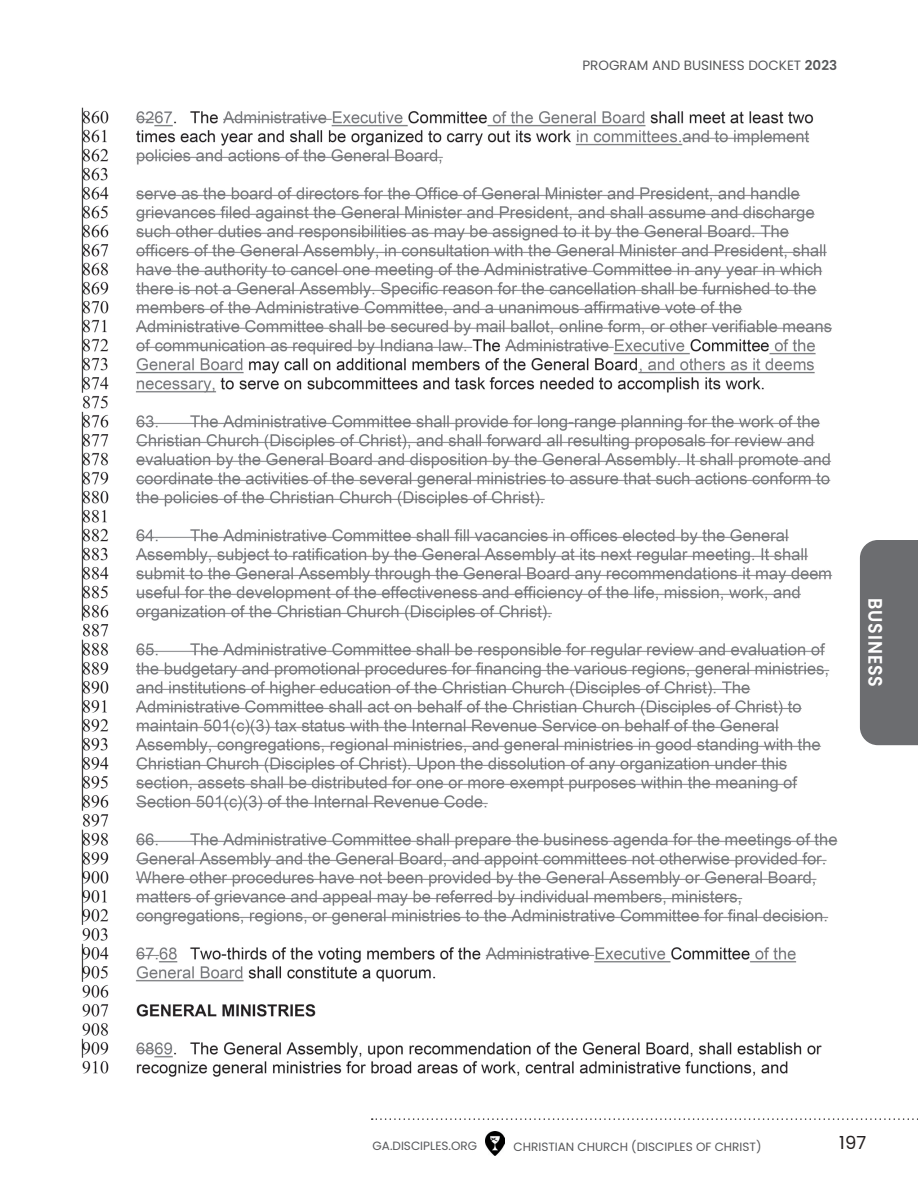
<style>
.page{position:relative;width:918px;height:1188px;background:#fff}
.page>*{position:absolute;margin:0;border:0;box-sizing:border-box;transform-origin:0 0}
.t1{font:600 19.5px "Poppins";letter-spacing:.05em;color:#fff;scale:.9 1}
.t2{font:18px "Poppins";color:#231f20}
.t3{font:13.5px "Poppins";color:#57585a}
.t4{font:12px "Poppins";color:#57585a}
.s1{font-weight:600}
</style>
<div class="page">
<div style="left:860px;top:540px;width:58px;height:205px;background:#6c6d70"></div>
<svg style="left:372px;top:1118px;width:546px;height:2px"></svg>
<img style="left:486px;top:1132px;width:18px;height:23px">
<img style="left:81px;top:107px;width:757px;height:970px">
<p class="t3" style="left:582px;top:58px;width:256px">PROGRAM AND BUSINESS DOCKET <span class="s1">2023</span></p>
<h1 class="t1" style="left:887px;top:598px;width:100px;rotate:90deg">BUSINESS</h1>
<p class="t4" style="left:373px;top:1139px;width:106px">GA.DISCIPLES.ORG</p>
<p class="t4" style="left:514px;top:1140px;width:249px">CHRISTIAN CHURCH (DISCIPLES OF CHRIST)</p>
<h2 class="t2" style="left:839px;top:1132px;width:28px">197</h2>
</div>
